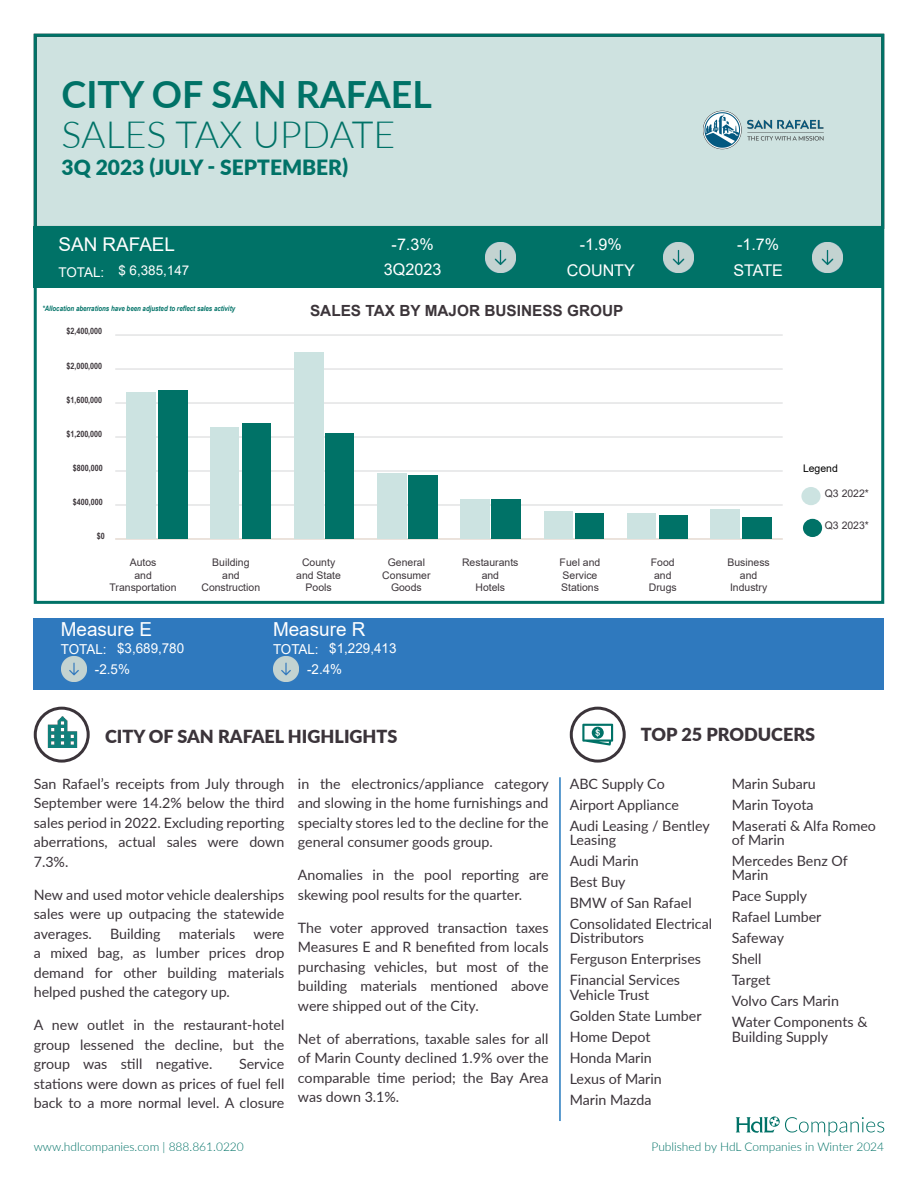
<style>
.page{position:relative;width:918px;height:1188px;background:#fff}
.page>*{position:absolute;margin:0;border:0;box-sizing:border-box;transform-origin:0 0}
.t1{font:700 37.5px "Lato";color:#007267}
.t2{font:300 37.5px "Lato";color:#007267}
.t3{font:900 21px "Lato";color:#007267}
.t4{font:19.35px "Arial";color:#fff}
.t5{font:18.9px "Arial";color:#fff}
.t6{font:900 18px "Lato";color:#3b343a}
.t7{font:16.2px "Arial";color:#fff}
.t8{font:700 15.3px "Arial";color:#3c353a}
.t9{font:14.25px/19.5px "Lato";color:#3b343a;text-align:justify}
.t10{font:13.65px/20.4px "Arial";color:#fff}
.t11{font:13.35px "Arial";color:#fff}
.t12{font:300 12px "Lato";color:#007267}
.t13{font:10.5px/12.1px "Arial";color:#3c353a;text-align:center}
.t14{font:10.5px "Arial";color:#000}
.t15{font:700 8.7px "Arial Narrow";color:#3c353a}
.t16{font:italic 700 7.5px "Arial Narrow";color:#007267}
</style>
<div class="page">
<div style="left:35px;top:35px;width:848px;height:192px;background:#cee2e0"></div>
<div style="left:34px;top:34px;width:850px;height:570px;border:3px solid #007267"></div>
<svg style="left:736px;top:1116px;width:148px;height:20px"></svg>
<hr style="left:559px;top:777px;width:2px;height:344px;background:#2479be">
<div style="left:801px;top:487px;width:20px;height:18px;background:#cce3e1;border-radius:50%"></div>
<div style="left:803px;top:519px;width:19px;height:18px;background:#007267;border-radius:50%"></div>
<hr style="left:116px;top:504px;width:666px;height:2px;background:#d9dadb">
<hr style="left:116px;top:470px;width:666px;height:2px;background:#d9dadb">
<hr style="left:116px;top:436px;width:666px;height:2px;background:#d9dadb">
<hr style="left:116px;top:402px;width:666px;height:2px;background:#d9dadb">
<hr style="left:116px;top:368px;width:666px;height:2px;background:#d9dadb">
<hr style="left:116px;top:334px;width:666px;height:2px;background:#d9dadb">
<hr style="left:116px;top:538px;width:666px;height:2px;background:#edddd1">
<div style="left:127px;top:392px;width:29px;height:147px;background:#cce3e1"></div>
<div style="left:211px;top:427px;width:28px;height:112px;background:#cce3e1"></div>
<div style="left:294px;top:353px;width:29px;height:186px;background:#cce3e1"></div>
<div style="left:377px;top:473px;width:29px;height:66px;background:#cce3e1"></div>
<div style="left:460px;top:500px;width:29px;height:39px;background:#cce3e1"></div>
<div style="left:544px;top:512px;width:28px;height:27px;background:#cce3e1"></div>
<div style="left:627px;top:514px;width:29px;height:25px;background:#cce3e1"></div>
<div style="left:710px;top:509px;width:30px;height:30px;background:#cce3e1"></div>
<div style="left:158px;top:391px;width:30px;height:148px;background:#007267"></div>
<div style="left:242px;top:424px;width:29px;height:115px;background:#007267"></div>
<div style="left:325px;top:434px;width:29px;height:105px;background:#007267"></div>
<div style="left:409px;top:475px;width:29px;height:64px;background:#007267"></div>
<div style="left:492px;top:500px;width:29px;height:39px;background:#007267"></div>
<div style="left:576px;top:514px;width:28px;height:25px;background:#007267"></div>
<div style="left:659px;top:516px;width:28px;height:23px;background:#007267"></div>
<div style="left:742px;top:517px;width:29px;height:22px;background:#007267"></div>
<img style="left:703px;top:110px;width:120px;height:40px">
<div style="left:570px;top:707px;width:56px;height:56px;border:3px solid #3b343a;border-radius:50%"></div>
<svg style="left:582px;top:724px;width:31px;height:22px"></svg>
<img style="left:43px;top:714px;width:39px;height:38px">
<div style="left:34px;top:707px;width:56px;height:56px;border:3px solid #3b343a;border-radius:50%"></div>
<div style="left:34px;top:618px;width:850px;height:72px;background:#2f79be"></div>
<img style="left:61px;top:657px;width:26px;height:25px">
<img style="left:273px;top:657px;width:26px;height:25px">
<div style="left:34px;top:227px;width:850px;height:61px;background:#007267"></div>
<img style="left:485px;top:242px;width:31px;height:31px">
<img style="left:663px;top:242px;width:31px;height:31px">
<img style="left:812px;top:242px;width:31px;height:31px">
<p class="t1" style="left:62px;top:66px;width:372px">CITY OF SAN RAFAEL</p>
<p class="t2" style="left:62px;top:109px;width:335px">SALES TAX UPDATE</p>
<p class="t3" style="left:62px;top:151px;width:288px">3Q 2023 (JULY - SEPTEMBER)</p>
<p class="t5" style="left:58px;top:231px;width:118px">SAN RAFAEL</p>
<p class="t11" style="left:58px;top:262px;width:132px">TOTAL: $ 6,385,147</p>
<p class="t7" style="left:392px;top:233px;width:44px">-7.3%</p>
<p class="t7" style="left:580px;top:233px;width:44px">-1.9%</p>
<p class="t7" style="left:737px;top:233px;width:44px">-1.7%</p>
<p class="t7" style="left:567px;top:259px;width:70px">COUNTY</p>
<p class="t7" style="left:733px;top:259px;width:51px">STATE</p>
<p class="t7" style="left:384px;top:258px;width:59px">3Q2023</p>
<p class="t16" style="left:42px;top:303px;width:194px">*Allocation aberrations have been adjusted to reflect sales activity</p>
<p class="t15" style="left:66px;top:324px;width:37px">$2,400,000</p>
<p class="t15" style="left:66px;top:359px;width:37px">$2,000,000</p>
<p class="t15" style="left:66px;top:393px;width:37px">$1,600,000</p>
<p class="t15" style="left:66px;top:427px;width:37px">$1,200,000</p>
<p class="t15" style="left:73px;top:461px;width:31px">$800,000</p>
<p class="t15" style="left:73px;top:495px;width:31px">$400,000</p>
<p class="t15" style="left:97px;top:529px;width:9px">$0</p>
<p class="t8" style="left:310px;top:300px;width:315px">SALES TAX BY MAJOR BUSINESS GROUP</p>
<p class="t13" style="left:110px;top:557px;width:69px">Autos<br>and<br>Transportation</p>
<p class="t13" style="left:201px;top:557px;width:60px">Building<br>and<br>Construction</p>
<p class="t13" style="left:296px;top:557px;width:46px">County and State<br>Pools</p>
<p class="t13" style="left:382px;top:557px;width:50px">General<br>Consumer<br>Goods</p>
<p class="t13" style="left:462px;top:557px;width:58px">Restaurants and<br>Hotels</p>
<p class="t13" style="left:560px;top:557px;width:42px;text-align:left">Fuel and<br>Service<br>Stations</p>
<p class="t13" style="left:649px;top:557px;width:29px">Food and<br>Drugs</p>
<p class="t13" style="left:727px;top:557px;width:44px">Business and<br>Industry</p>
<p class="t4" style="left:61px;top:616px;width:93px">Measure E</p>
<p class="t4" style="left:273px;top:616px;width:94px">Measure R</p>
<p class="t10" style="left:117px;top:638px;width:69px">$3,689,780</p>
<p class="t10" style="left:95px;top:639px;width:37px;text-indent:-34px">TOTAL: -2.5%</p>
<p class="t10" style="left:329px;top:638px;width:69px">$1,229,413</p>
<p class="t10" style="left:307px;top:639px;width:37px;text-indent:-34px">TOTAL: -2.4%</p>
<p class="t14" style="left:803px;top:461px;width:36px">Legend</p>
<p class="t13" style="left:825px;top:488px;width:46px">Q3 2022*</p>
<p class="t13" style="left:825px;top:519px;width:46px">Q3 2023*</p>
<p class="t6" style="left:105px;top:723px;width:294px">CITY OF SAN RAFAEL HIGHLIGHTS</p>
<p class="t6" style="left:641px;top:721px;width:176px">TOP 25 PRODUCERS</p>
<p class="t9" style="left:34px;top:773px;width:252px">San Rafael’s receipts from July through September were 14.2% below the third sales period in 2022. Excluding reporting aberrations, actual sales were down 7.3%.</p>
<p class="t9" style="left:34px;top:884px;width:252px">New and used motor vehicle dealerships sales were up outpacing the statewide averages.</p>
<p class="t9" style="left:110px;top:923px;width:52px">Building</p>
<p class="t9" style="left:179px;top:923px;width:58px">materials</p>
<p class="t9" style="left:34px;top:923px;width:252px;text-indent:220px">were a mixed bag, as lumber prices drop demand for other building materials helped pushed the category up.</p>
<p class="t9" style="left:34px;top:1015px;width:252px">A new outlet in the restaurant-hotel group lessened the decline, but the group was still negative.</p>
<p class="t9" style="left:34px;top:1054px;width:252px;text-indent:205px">Service stations were down as prices of fuel fell back to a more normal level. A closure</p>
<p class="t12" style="left:34px;top:1139px;width:212px">www.hdlcompanies.com | 888.861.0220</p>
<p class="t9" style="left:298px;top:773px;width:252px">in the electronics/appliance category and slowing in the home furnishings and specialty stores led to the decline for the general consumer goods group.</p>
<p class="t9" style="left:298px;top:865px;width:252px">Anomalies in the pool reporting are skewing pool results for the quarter.</p>
<p class="t9" style="left:298px;top:917px;width:252px">The voter approved transaction taxes Measures E and R benefited from locals purchasing vehicles, but most of the building materials mentioned above were shipped out of the City.</p>
<p class="t9" style="left:298px;top:1028px;width:252px">Net of aberrations, taxable sales for all of Marin County declined 1.9% over the comparable time period; the Bay Area was down 3.1%.</p>
<p class="t9" style="left:570px;top:773px;width:96px">ABC Supply Co</p>
<p class="t9" style="left:570px;top:794px;width:111px">Airport Appliance</p>
<p class="t9" style="left:570px;top:818px;width:142px;line-height:14.2px">Audi Leasing / Bentley<br>Leasing</p>
<p class="t9" style="left:570px;top:851px;width:71px">Audi Marin</p>
<p class="t9" style="left:570px;top:872px;width:57px">Best Buy</p>
<p class="t9" style="left:570px;top:893px;width:123px">BMW of San Rafael</p>
<p class="t9" style="left:570px;top:916px;width:144px;line-height:14.2px">Consolidated Electrical<br>Distributors</p>
<p class="t9" style="left:570px;top:949px;width:133px">Ferguson Enterprises</p>
<p class="t9" style="left:570px;top:972px;width:112px;line-height:14.2px">Financial Services<br>Vehicle Trust</p>
<p class="t9" style="left:570px;top:1005px;width:133px">Golden State Lumber</p>
<p class="t9" style="left:570px;top:1026px;width:82px">Home Depot</p>
<p class="t9" style="left:570px;top:1047px;width:84px">Honda Marin</p>
<p class="t9" style="left:570px;top:1068px;width:94px">Lexus of Marin</p>
<p class="t9" style="left:570px;top:1089px;width:83px">Marin Mazda</p>
<p class="t9" style="left:732px;top:773px;width:86px">Marin Subaru</p>
<p class="t9" style="left:732px;top:794px;width:83px">Marin Toyota</p>
<p class="t9" style="left:732px;top:818px;width:146px;line-height:14.2px">Maserati &amp; Alfa Romeo of Marin</p>
<p class="t9" style="left:732px;top:853px;width:117px;line-height:14.2px">Mercedes Benz Of<br>Marin</p>
<p class="t9" style="left:732px;top:886px;width:77px">Pace Supply</p>
<p class="t9" style="left:732px;top:907px;width:91px">Rafael Lumber</p>
<p class="t9" style="left:732px;top:928px;width:54px">Safeway</p>
<p class="t9" style="left:732px;top:949px;width:31px">Shell</p>
<p class="t9" style="left:732px;top:970px;width:40px">Target</p>
<p class="t9" style="left:732px;top:991px;width:109px">Volvo Cars Marin</p>
<p class="t9" style="left:732px;top:1014px;width:137px;line-height:14.2px">Water Components &amp;<br>Building Supply</p>
<p class="t12" style="left:651px;top:1139px;width:234px">Published by HdL Companies in Winter 2024</p>
</div>
